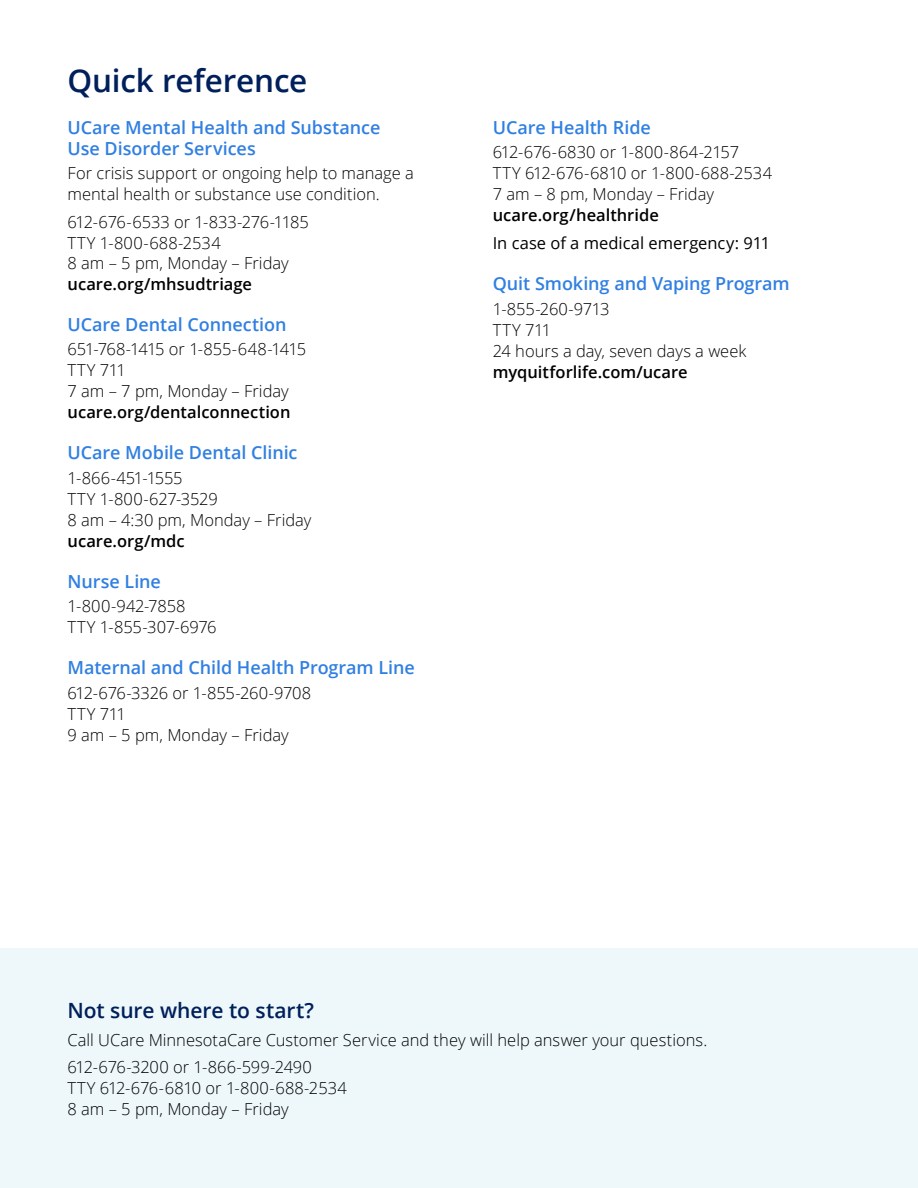
<style>
.page{position:relative;width:918px;height:1188px;background:#fff}
.page>*{position:absolute;margin:0;border:0;box-sizing:border-box;transform-origin:0 0}
.t1{font:600 31.5px "Open Sans";letter-spacing:-.005em;color:#00205b}
.t2{font:600 21px "Open Sans";letter-spacing:-.005em;color:#00205b}
.t3{font:600 18px/21px "Open Sans";letter-spacing:-.005em;color:#307fe2}
.t4{font:300 16.5px/21px "Open Sans";color:#000}
.t5{font:600 16.5px "Open Sans";color:#000}
.t6{font:16.5px "Open Sans";color:#000}
</style>
<div class="page">
<div style="left:0;top:949px;width:918px;height:239px;background:#eef8fb"></div>
<h1 class="t1" style="left:68px;top:59px;width:241px">Quick reference</h1>
<p class="t3" style="left:68px;top:117px;width:314px">UCare Mental Health and Substance<br>Use Disorder Services</p>
<p class="t4" style="left:68px;top:162px;width:348px">For crisis support or ongoing help to manage a mental health or substance use condition.</p>
<p class="t4" style="left:68px;top:211px;width:243px">612-676-6533 or 1-833-276-1185<br>TTY 1-800-688-2534</p>
<p class="t4" style="left:68px;top:252px;width:223px">8 am – 5 pm, Monday – Friday</p>
<p class="t5" style="left:68px;top:272px;width:186px">ucare.org/mhsudtriage</p>
<p class="t3" style="left:68px;top:313px;width:221px">UCare Dental Connection</p>
<p class="t4" style="left:68px;top:338px;width:240px">651-768-1415 or 1-855-648-1415<br>TTY 711<br>7 am – 7 pm, Monday – Friday</p>
<p class="t5" style="left:68px;top:401px;width:225px">ucare.org/dentalconnection</p>
<p class="t3" style="left:68px;top:442px;width:232px">UCare Mobile Dental Clinic</p>
<p class="t4" style="left:67px;top:467px;width:246px">1-866-451-1555<br>TTY 1-800‑627‑3529<br>8 am – 4:30 pm, Monday – Friday</p>
<p class="t5" style="left:67px;top:529px;width:119px">ucare.org/mdc</p>
<p class="t3" style="left:68px;top:570px;width:95px">Nurse Line</p>
<p class="t4" style="left:68px;top:595px;width:151px">1-800-942-7858<br>TTY 1-855‑307-6976</p>
<p class="t3" style="left:68px;top:657px;width:349px">Maternal and Child Health Program Line</p>
<p class="t4" style="left:68px;top:682px;width:245px">612-676-3326 or 1-855-260-9708<br>TTY 711<br>9 am – 5 pm, Monday – Friday</p>
<p class="t3" style="left:493px;top:117px;width:160px">UCare Health Ride</p>
<p class="t4" style="left:493px;top:141px;width:281px">612-676-6830 or 1-800-864-2157<br>TTY 612-676-6810 or 1-800-688-2534<br>7 am – 8 pm, Monday – Friday</p>
<p class="t5" style="left:493px;top:204px;width:168px">ucare.org/healthride</p>
<p class="t6" style="left:493px;top:232px;width:279px">In case of a medical emergency: 911</p>
<p class="t3" style="left:493px;top:273px;width:299px">Quit Smoking and Vaping Program</p>
<p class="t4" style="left:493px;top:298px;width:255px">1-855-260-9713<br>TTY 711<br>24 hours a day, seven days a week</p>
<p class="t5" style="left:493px;top:360px;width:196px">myquitforlife.com/ucare</p>
<p class="t2" style="left:68px;top:996px;width:248px">Not sure where to start?</p>
<p class="t4" style="left:68px;top:1025px;width:641px;line-height:27.8px">Call UCare MinnesotaCare Customer Service and they will help answer your questions.<br>612-676-3200 or 1-866-599-2490</p>
<p class="t4" style="left:68px;top:1077px;width:281px">TTY 612-676-6810 or 1-800-688-2534<br>8 am – 5 pm, Monday – Friday</p>
</div>
